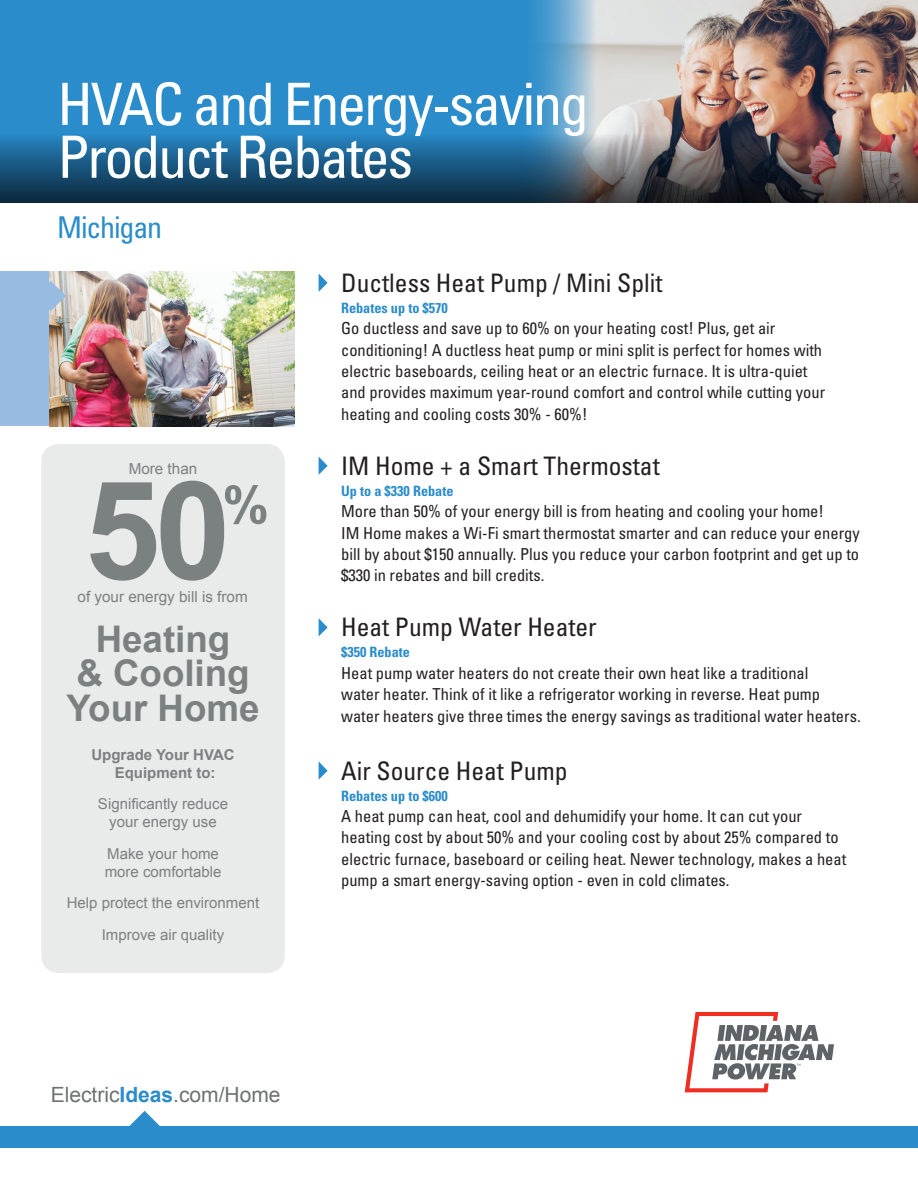
<style>
.page{position:relative;width:918px;height:1188px;background:#fff}
.page>*{position:absolute;margin:0;border:0;box-sizing:border-box;transform-origin:0 0}
.t1{font:700 136.8px "Arial";color:#7b8080}
.t2{font:condensed 58.35px/52.9px "Univers";letter-spacing:-.04em;color:#fff}
.t3{font:700 51.75px "Arial";color:#7b8080}
.t4{font:700 36.75px/34.8px "Arial";color:#7b8080;text-align:center}
.t5{font:condensed 30px "Univers";letter-spacing:-.04em;color:#2a8ccb}
.t6{font:condensed 25.5px "Univers";color:#231f20}
.t7{font:21px "Arial";color:#6e7171}
.t8{font:condensed 16.5px/21.3px "Univers";color:#231f20}
.t9{font:15.3px "Arial";color:#7b8080}
.t10{font:15px/18px "Arial";color:#7b8080;text-align:center}
.t11{font:700 15px/18px "Arial";color:#7b8080;text-align:center}
.t12{font:700 condensed 14.25px "Univers";color:#2a8ccb}
.s1{font-weight:700;color:#2a8ccb}
</style>
<div class="page">
<div style="left:0;top:1126px;width:918px;height:22px;background:#2a8ccb"></div>
<svg style="left:129px;top:1111px;width:31px;height:15px"></svg>
<svg style="left:685px;top:1012px;width:149px;height:80px"></svg>
<div style="left:0;top:271px;width:294px;height:155px;background:#98bbe2"></div>
<img style="left:50px;top:271px;width:244px;height:155px">
<svg style="left:319px;top:274px;width:9px;height:18px"></svg>
<svg style="left:319px;top:457px;width:9px;height:18px"></svg>
<svg style="left:319px;top:618px;width:9px;height:18px"></svg>
<svg style="left:319px;top:762px;width:9px;height:18px"></svg>
<div style="left:0;top:0;width:918px;height:202px;background:#2a8ccb"></div>
<svg style="left:49px;top:281px;width:17px;height:30px"></svg>
<img style="left:534px;top:0;width:384px;height:133px">
<img style="left:0;top:133px;width:918px;height:69px">
<div style="left:41px;top:444px;width:244px;height:529px;background:#e9eaea;border-radius:18px"></div>
<h2 class="t2" style="left:57px;top:76px;width:533px">HVAC and Energy-saving<br>Product Rebates</h2>
<h3 class="t5" style="left:57px;top:209px;width:106px">Michigan</h3>
<p class="t9" style="left:129px;top:459px;width:70px">More than</p>
<h1 class="t1" style="left:84px;top:441px;width:148px">50</h1>
<h3 class="t3" style="left:223px;top:470px;width:48px">%</h3>
<p class="t9" style="left:78px;top:586px;width:172px">of your energy bill is from</p>
<h3 class="t4" style="left:66px;top:622px;width:195px">Heating<br>&amp; Cooling<br>Your Home</h3>
<p class="t11" style="left:91px;top:746px;width:145px">Upgrade Your HVAC<br>Equipment to:</p>
<p class="t10" style="left:98px;top:795px;width:132px">Significantly reduce your energy use</p>
<p class="t10" style="left:105px;top:845px;width:118px;text-align:left">Make your home more comfortable</p>
<p class="t10" style="left:67px;top:887px;width:194px;line-height:31.5px">Help protect the environment<br>Improve air quality</p>
<p class="t7" style="left:51px;top:1081px;width:231px">Electric<span class="s1">Ideas</span>.com/Home</p>
<h3 class="t6" style="left:341px;top:267px;width:323px">Ductless Heat Pump / Mini Split</h3>
<p class="t12" style="left:341px;top:299px;width:108px">Rebates up to $570</p>
<p class="t8" style="left:341px;top:317px;width:486px">Go ductless and save up to 60% on your heating cost! Plus, get air conditioning! A ductless heat pump or mini split is perfect for homes with electric baseboards, ceiling heat or an electric furnace. It is ultra-quiet and provides maximum year-round comfort and control while cutting your heating and cooling costs 30% - 60%!</p>
<h3 class="t6" style="left:341px;top:450px;width:320px">IM Home + a Smart Thermostat</h3>
<p class="t12" style="left:341px;top:482px;width:114px">Up to a $330 Rebate</p>
<p class="t8" style="left:341px;top:500px;width:520px">More than 50% of your energy bill is from heating and cooling your home!<br>IM Home makes a Wi-Fi smart thermostat smarter and can reduce your energy bill by about $150 annually. Plus you reduce your carbon footprint and get up to $330 in rebates and bill credits.</p>
<h3 class="t6" style="left:341px;top:611px;width:257px">Heat Pump Water Heater</h3>
<p class="t12" style="left:341px;top:644px;width:70px">$350 Rebate</p>
<p class="t8" style="left:341px;top:662px;width:521px">Heat pump water heaters do not create their own heat like a traditional<br>water heater. Think of it like a refrigerator working in reverse. Heat pump water heaters give three times the energy savings as traditional water heaters.</p>
<h3 class="t6" style="left:341px;top:755px;width:228px">Air Source Heat Pump</h3>
<p class="t12" style="left:341px;top:787px;width:108px">Rebates up to $600</p>
<p class="t8" style="left:341px;top:805px;width:507px">A heat pump can heat, cool and dehumidify your home. It can cut your heating cost by about 50% and your cooling cost by about 25% compared to electric furnace, baseboard or ceiling heat. Newer technology, makes a heat pump a smart energy-saving option - even in cold climates.</p>
</div>
